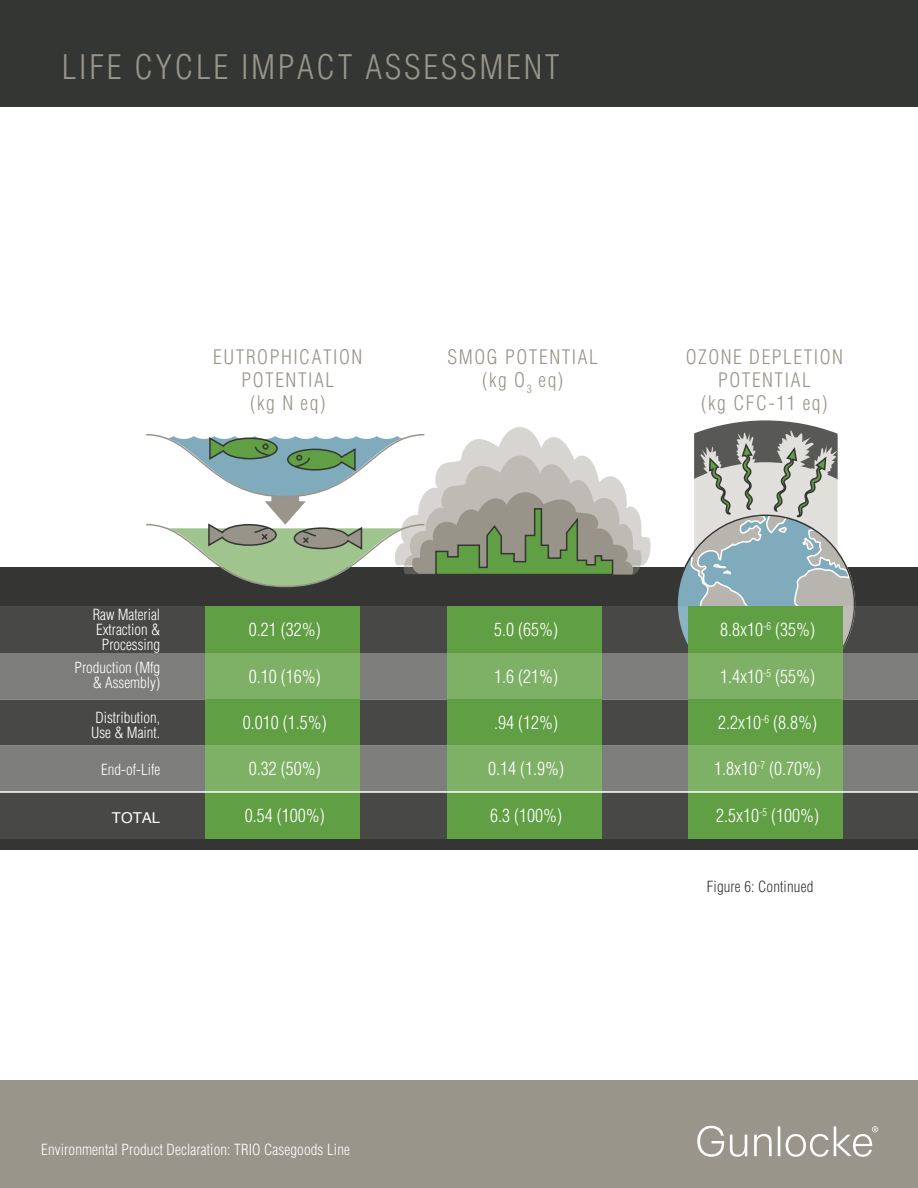
<style>
.page{position:relative;width:918px;height:1188px;background:#fff}
.page>*{position:absolute;margin:0;border:0;box-sizing:border-box;transform-origin:0 0}
.t1{font:300 condensed 33px "Helvetica";letter-spacing:.08em;color:#99958a}
.t2{font:300 condensed 19.5px/23.4px "Helvetica";letter-spacing:.08em;color:#99958a;text-align:center}
.t3{font:300 condensed 18px "Helvetica";color:#fff}
.t4{font:300 condensed 15px/15px "Helvetica";color:#fff;text-align:right}
.t5{font:300 condensed 15px "Helvetica";letter-spacing:.01em;color:#353634}
.t6{font:15px "Helvetica";color:#fff}
</style>
<div class="page">
<div style="left:0;top:568px;width:918px;height:282px;background:#353634"></div>
<div style="left:0;top:1081px;width:918px;height:107px;background:#99958a"></div>
<div style="left:0;top:0;width:918px;height:107px;background:#343633"></div>
<svg style="left:697px;top:1126px;width:181px;height:31px"></svg>
<div style="left:0;top:606px;width:918px;height:47px;background:#484947"></div>
<div style="left:0;top:792px;width:918px;height:46px;background:#484947"></div>
<div style="left:0;top:653px;width:918px;height:46px;background:#7d7d7c"></div>
<div style="left:0;top:699px;width:918px;height:47px;background:#484947"></div>
<div style="left:0;top:746px;width:918px;height:46px;background:#7d7d7c"></div>
<svg style="left:689px;top:420px;width:167px;height:229px;background:#adb6b7"></svg>
<div style="left:206px;top:606px;width:154px;height:47px;background:#609f43"></div>
<div style="left:206px;top:792px;width:154px;height:46px;background:#609f43"></div>
<div style="left:206px;top:653px;width:154px;height:46px;background:#7eb166"></div>
<div style="left:206px;top:699px;width:154px;height:47px;background:#609f43"></div>
<div style="left:206px;top:746px;width:154px;height:46px;background:#7eb166"></div>
<div style="left:447px;top:606px;width:154px;height:47px;background:#609f43"></div>
<div style="left:447px;top:792px;width:154px;height:46px;background:#609f43"></div>
<div style="left:447px;top:653px;width:154px;height:46px;background:#7eb166"></div>
<div style="left:447px;top:699px;width:154px;height:47px;background:#609f43"></div>
<div style="left:447px;top:746px;width:154px;height:46px;background:#7eb166"></div>
<div style="left:689px;top:606px;width:154px;height:47px;background:#609f43"></div>
<div style="left:689px;top:792px;width:154px;height:46px;background:#609f43"></div>
<div style="left:689px;top:653px;width:154px;height:46px;background:#7eb166"></div>
<div style="left:689px;top:699px;width:154px;height:47px;background:#609f43"></div>
<div style="left:689px;top:746px;width:154px;height:46px;background:#7eb166"></div>
<svg style="left:145px;top:427px;width:506px;height:161px"></svg>
<hr style="left:0;top:791px;width:918px;height:2px;background:#fff">
<h1 class="t1" style="left:62px;top:46px;width:499px">LIFE CYCLE IMPACT ASSESSMENT</h1>
<p class="t2" style="left:213px;top:345px;width:151px">EUTROPHICATION<br>POTENTIAL<br>(kg N eq)</p>
<p class="t4" style="left:93px;top:607px;width:69px">Raw Material<br>Extraction &amp;<br>Processing</p>
<p class="t4" style="left:75px;top:660px;width:87px">Production (Mfg &amp; Assembly)</p>
<p class="t4" style="left:91px;top:710px;width:71px;text-align:left">Distribution,<br>Use &amp; Maint.</p>
<p class="t4" style="left:101px;top:762px;width:61px">End-of-Life</p>
<p class="t6" style="left:112px;top:806px;width:50px">TOTAL</p>
<p class="t3" style="left:249px;top:618px;width:73px">0.21 (32%)</p>
<p class="t3" style="left:249px;top:665px;width:73px">0.10 (16%)</p>
<p class="t3" style="left:243px;top:711px;width:85px">0.010 (1.5%)</p>
<p class="t3" style="left:249px;top:758px;width:73px">0.32 (50%)</p>
<p class="t3" style="left:245px;top:804px;width:81px">0.54 (100%)</p>
<p class="t2" style="left:448px;top:345px;width:152px">SMOG POTENTIAL (kg O<sub>3</sub> eq)</p>
<p class="t3" style="left:494px;top:618px;width:65px">5.0 (65%)</p>
<p class="t3" style="left:494px;top:665px;width:65px">1.6 (21%)</p>
<p class="t3" style="left:494px;top:711px;width:65px">.94 (12%)</p>
<p class="t3" style="left:488px;top:758px;width:77px">0.14 (1.9%)</p>
<p class="t3" style="left:490px;top:804px;width:73px">6.3 (100%)</p>
<p class="t2" style="left:686px;top:345px;width:159px">OZONE DEPLETION<br>POTENTIAL<br>(kg CFC-11 eq)</p>
<p class="t3" style="left:720px;top:618px;width:97px">8.8x10<sup>-6</sup> (35%)</p>
<p class="t3" style="left:720px;top:665px;width:97px">1.4x10<sup>-5</sup> (55%)</p>
<p class="t3" style="left:718px;top:711px;width:101px">2.2x10<sup>-6</sup> (8.8%)</p>
<p class="t3" style="left:714px;top:758px;width:109px">1.8x10<sup>-7</sup> (0.70%)</p>
<p class="t3" style="left:716px;top:804px;width:105px">2.5x10<sup>-5</sup> (100%)</p>
<p class="t5" style="left:707px;top:877px;width:108px">Figure 6: Continued</p>
<p class="t4" style="left:41px;top:1142px;width:310px">Environmental Product Declaration: TRIO Casegoods Line</p>
</div>
